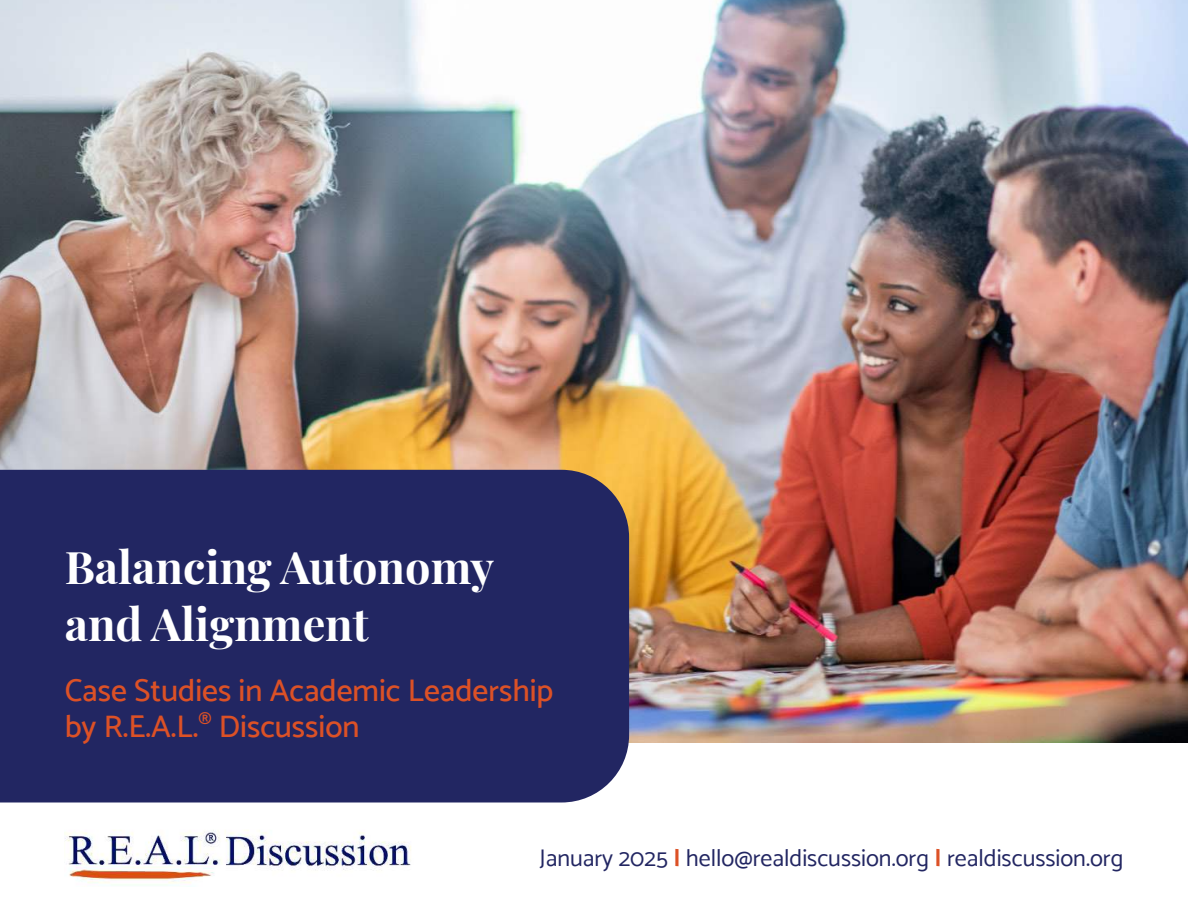
<style>
.page{position:relative;width:1188px;height:918px;background:#fff}
.page>*{position:absolute;margin:0;border:0;box-sizing:border-box;transform-origin:0 0}
.t1{font:700 45px/57px "Playfair Display";color:#fff}
.t2{font:500 31.5px/36px "Catamaran";color:#dc5126}
.t3{font:24px "Catamaran";color:#222662}
.s1{font-weight:700;color:#dc5126}
</style>
<div class="page">
<img style="left:0;top:0;width:1188px;height:742px">
<div style="left:0;top:470px;width:629px;height:332px;background:#222662"></div>
<img style="left:65px;top:830px;width:346px;height:56px">
<h1 class="t1" style="left:65px;top:542px;width:431px">Balancing Autonomy and Alignment</h1>
<h2 class="t2" style="left:65px;top:674px;width:490px">Case Studies in Academic Leadership by R.E.A.L.<sup>®</sup> Discussion</h2>
<p class="t3" style="left:540px;top:849px;width:585px">January 2025 <span class="s1">|</span> hello@realdiscussion.org <span class="s1">|</span> realdiscussion.org</p>
</div>
